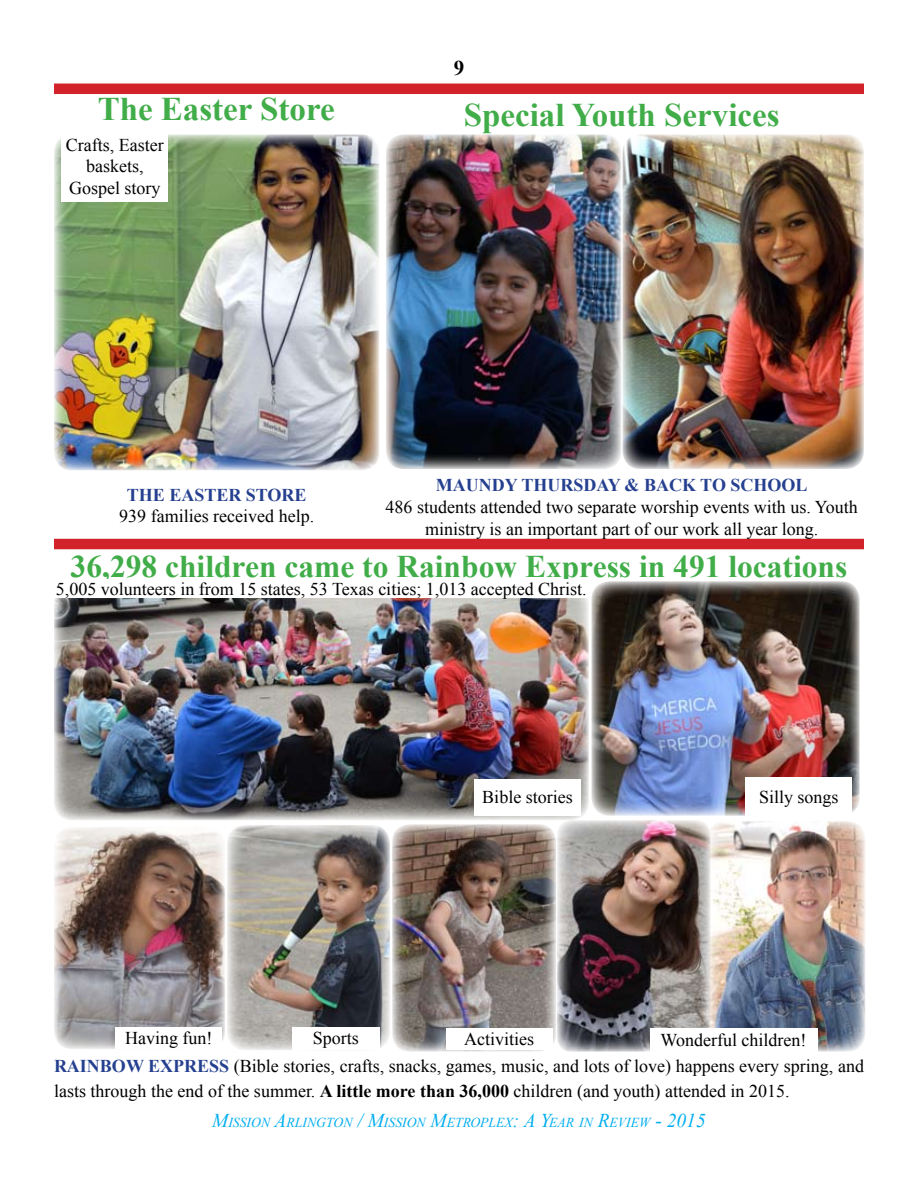
<style>
.page{position:relative;width:918px;height:1188px;background:#fff}
.page>*{position:absolute;margin:0;border:0;box-sizing:border-box;transform-origin:0 0}
.t1{font:700 33px "Times New Roman";color:#41ad49}
.t2{font:700 31.5px "Times New Roman";color:#41ad49}
.t3{font:700 21px "Times New Roman";color:#000}
.t4{font:18px/21.6px "Times New Roman";color:#000;text-align:center}
.t5{font:700 18px "Times New Roman";color:#25408f}
.t6{font:italic 13.65px "Times New Roman";color:#00aeef}
.s1{font-weight:700;color:#25408f}
.s2{font-weight:700}
.s3{font-size:19.5px}
</style>
<div class="page">
<div style="left:54px;top:539px;width:810px;height:10px;background:#d2232a"></div>
<img style="left:54px;top:134px;width:325px;height:336px">
<div style="left:62px;top:131px;width:106px;height:70px;background:#fff"></div>
<img style="left:386px;top:134px;width:478px;height:335px">
<img style="left:557px;top:820px;width:151px;height:232px">
<img style="left:708px;top:821px;width:157px;height:231px">
<img style="left:227px;top:825px;width:163px;height:225px">
<img style="left:54px;top:827px;width:171px;height:222px">
<img style="left:392px;top:824px;width:164px;height:228px">
<img style="left:54px;top:598px;width:535px;height:222px">
<img style="left:591px;top:581px;width:269px;height:235px">
<div style="left:474px;top:779px;width:107px;height:37px;background:#fff"></div>
<div style="left:746px;top:777px;width:106px;height:39px;background:#fff"></div>
<div style="left:116px;top:1027px;width:106px;height:21px;background:#fff"></div>
<div style="left:292px;top:1027px;width:88px;height:23px;background:#fff"></div>
<div style="left:446px;top:1028px;width:106px;height:21px;background:#fff"></div>
<div style="left:650px;top:1028px;width:168px;height:24px;background:#fff"></div>
<div style="left:54px;top:84px;width:810px;height:10px;background:#d2232a"></div>
<p class="t3" style="left:454px;top:53px;width:12px">9</p>
<h1 class="t1" style="left:98px;top:86px;width:239px">The Easter Store</h1>
<h1 class="t1" style="left:464px;top:92px;width:317px">Special Youth Services</h1>
<p class="t4" style="left:66px;top:134px;width:100px">Crafts, Easter baskets,<br>Gospel story</p>
<p class="t5" style="left:127px;top:482px;width:181px">The Easter Store</p>
<p class="t4" style="left:119px;top:505px;width:196px">939 families received help.</p>
<p class="t5" style="left:436px;top:473px;width:373px">Maundy Thursday &amp; Back to School</p>
<p class="t4" style="left:386px;top:496px;width:474px">486 students attended two separate worship events with us. Youth ministry is an important part of our work all year long.</p>
<h2 class="t2" style="left:71px;top:545px;width:778px">36,298 children came to Rainbow Express in 491 locations</h2>
<p class="t4" style="left:56px;top:578px;width:532px">5,005 volunteers in from 15 states, 53 Texas cities; 1,013 accepted Christ.</p>
<p class="t4" style="left:482px;top:786px;width:92px">Bible stories</p>
<p class="t4" style="left:759px;top:786px;width:81px">Silly songs</p>
<p class="t4" style="left:125px;top:1027px;width:89px">Having fun!</p>
<p class="t4" style="left:313px;top:1027px;width:48px">Sports</p>
<p class="t4" style="left:464px;top:1028px;width:72px">Activities</p>
<p class="t4" style="left:661px;top:1029px;width:148px">Wonderful children!</p>
<p class="t4" style="left:54px;top:1053px;width:812px;line-height:25.2px;text-align:left"><span class="s1">Rainbow Express</span> (Bible stories, crafts, snacks, games, music, and lots of love) happens every spring, and lasts through the end of the summer. <span class="s2">A little more than 36,000</span> children (and youth) attended in 2015.</p>
<p class="t6" style="left:212px;top:1113px;width:495px"><span class="s3">M</span>ISSION <span class="s3">A</span>RLINGTON <span class="s3">/ M</span>ISSION <span class="s3">M</span>ETROPLEX<span class="s3">: A Y</span>EAR IN <span class="s3">R</span>EVIEW <span class="s3">- 2015</span></p>
</div>
